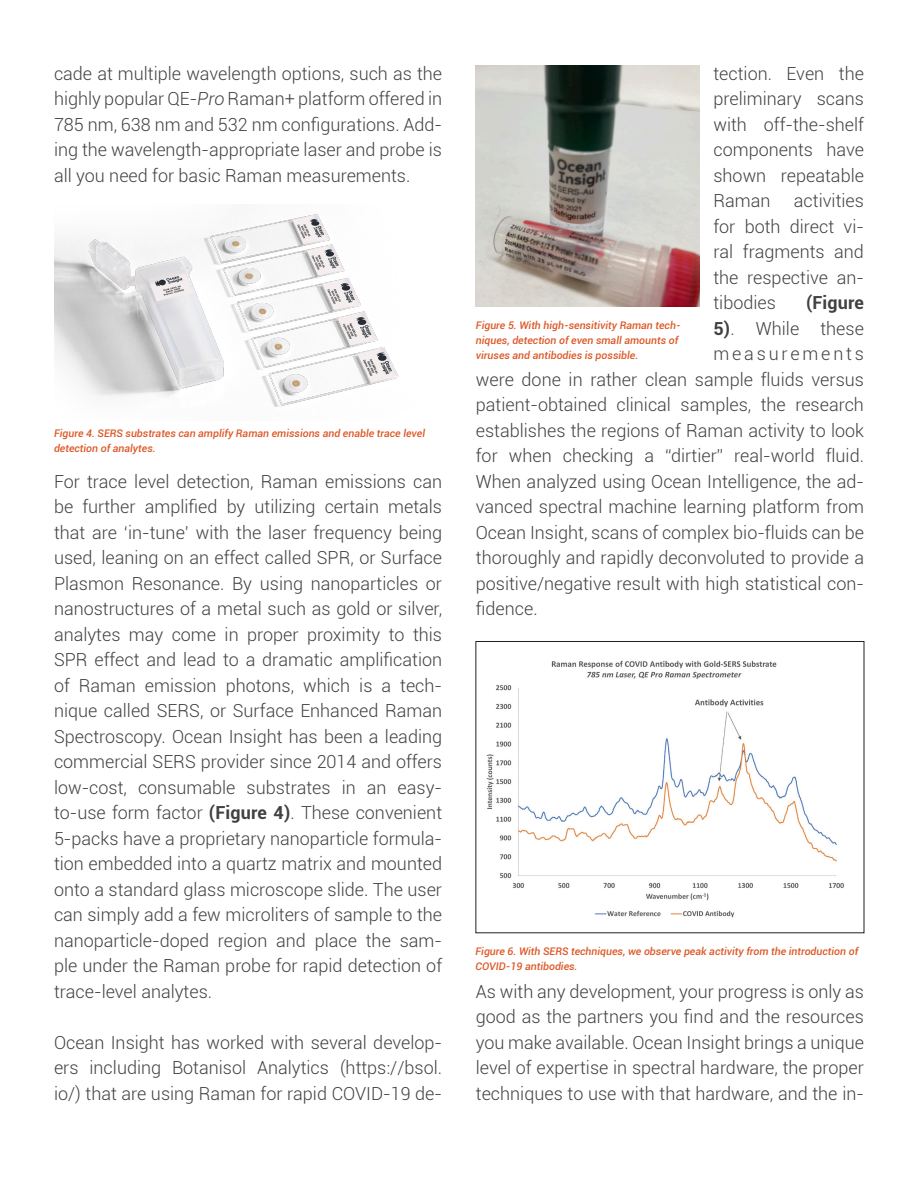
<style>
.page{position:relative;width:918px;height:1188px;background:#fff}
.page>*{position:absolute;margin:0;border:0;box-sizing:border-box;transform-origin:0 0}
.t1{font:300 18px/25.5px "Roboto";color:#434042;text-align:justify}
.t2{font:300 18px "Roboto";letter-spacing:.155em;color:#434042}
.t3{font:700 18px "Roboto";letter-spacing:.01em;color:#434042}
.t4{font:italic 500 10.5px/15px "Roboto";color:#dd5827}
.s1{font-style:italic}
.s2{font-weight:700}
</style>
<div class="page">
<img style="left:54px;top:214px;width:345px;height:193px">
<img style="left:476px;top:65px;width:224px;height:242px">
<img style="left:486px;top:660px;width:358px;height:258px">
<p class="t1" style="left:54px;top:60px;width:390px">cade at multiple wavelength options, such as the highly popular QE-<span class="s1">Pro</span> Raman+ platform offered in 785 nm, 638 nm and 532 nm configurations. Add&shy;ing the wavelength-appropriate laser and probe is all you need for basic Raman measurements.</p>
<p class="t4" style="left:54px;top:425px;width:373px">Figure 4. SERS substrates can amplify Raman emissions and enable trace level detection of analytes.</p>
<p class="t1" style="left:54px;top:468px;width:390px">For trace level detection, Raman emissions can be further amplified by utilizing certain metals that are ‘in-tune’ with the laser frequency being used, leaning on an effect called SPR, or Surface Plasmon Resonance. By using nanoparticles or nanostructures of a metal such as gold or silver, analytes may come in proper proximity to this SPR effect and lead to a dramatic amplification of Raman emission photons, which is a tech&shy;nique called SERS, or Surface Enhanced Raman Spectroscopy. Ocean Insight has been a leading commercial SERS provider since 2014 and offers low-cost, consumable substrates in an easy&shy;to-use form factor <span class="s2">(Figure 4)</span>. These convenient 5-packs have a proprietary nanoparticle formula&shy;tion embedded into a quartz matrix and mounted onto a standard glass microscope slide. The user can simply add a few microliters of sample to the nanoparticle-doped region and place the sam&shy;ple under the Raman probe for rapid detection of trace-level analytes.</p>
<p class="t1" style="left:54px;top:1029px;width:390px">Ocean Insight has worked with several develop&shy;ers including Botanisol Analytics (https://bsol. io/) that are using Raman for rapid COVID-19 de-</p>
<p class="t1" style="left:713px;top:60px;width:152px">tection. Even the preliminary scans with off-the-shelf components have shown repeatable Raman</p>
<p class="t1" style="left:713px;top:187px;width:152px;text-indent:81px">activities for both direct vi&shy;ral fragments and the respective an&shy;tibodies</p>
<p class="t3" style="left:806px;top:290px;width:59px">(Figure</p>
<p class="t1" style="left:713px;top:315px;width:152px"><span class="s2">5)</span>. While these</p>
<p class="t2" style="left:713px;top:341px;width:152px">measurements</p>
<p class="t1" style="left:476px;top:366px;width:390px">were done in rather clean sample fluids versus</p>
<p class="t1" style="left:476px;top:391px;width:390px">patient-obtained clinical samples, the research</p>
<p class="t1" style="left:476px;top:417px;width:390px">establishes the regions of Raman activity to look</p>
<p class="t1" style="left:476px;top:442px;width:390px">for when checking a “dirtier” real-world fluid.</p>
<p class="t1" style="left:476px;top:468px;width:390px">When analyzed using Ocean Intelligence, the ad-</p>
<p class="t1" style="left:476px;top:493px;width:390px">vanced spectral machine learning platform from</p>
<p class="t1" style="left:476px;top:519px;width:390px">Ocean Insight, scans of complex bio-fluids can be</p>
<p class="t1" style="left:476px;top:544px;width:390px">thoroughly and rapidly deconvoluted to provide a</p>
<p class="t1" style="left:476px;top:570px;width:390px">positive/negative result with high statistical con-</p>
<p class="t1" style="left:476px;top:595px;width:63px">fidence.</p>
<p class="t4" style="left:476px;top:317px;width:206px">Figure 5. With high-sensitivity Raman tech&shy;niques, detection of even small amounts of</p>
<p class="t4" style="left:476px;top:347px;width:164px">viruses and antibodies is possible.</p>
<p class="t4" style="left:476px;top:943px;width:384px">Figure 6. With SERS techniques, we observe peak activity from the introduction of<br>COVID-19 antibodies.</p>
<p class="t1" style="left:476px;top:978px;width:390px">As with any development, your progress is only as good as the partners you find and the resources you make available. Ocean Insight brings a unique level of expertise in spectral hardware, the proper techniques to use with that hardware, and the in-</p>
</div>
